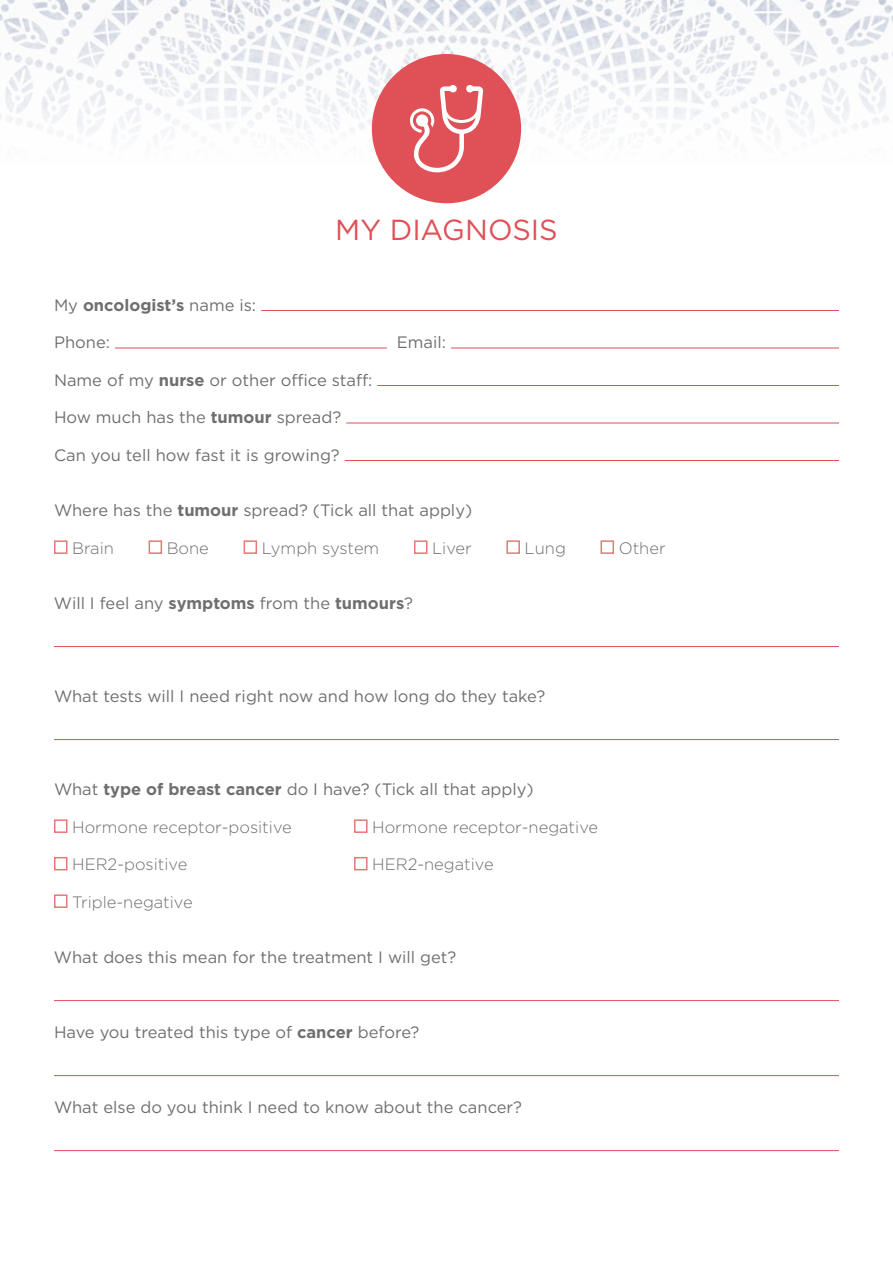
<style>
.page{position:relative;width:893px;height:1263px;background:#fff}
.page>*{position:absolute;margin:0;border:0;box-sizing:border-box;transform-origin:0 0}
.t1{font:28.95px "Gotham";color:#df5057}
.t2{font:16.5px "Gotham";color:#706f6f}
.t3{font:300 16.5px "Gotham";color:#706f6f}
.t4{font:700 16.5px "Gotham";color:#706f6f}
.s1{font-weight:400}
.s2{font-weight:700}
</style>
<div class="page">
<img style="left:0;top:0;width:893px;height:189px">
<div style="left:372px;top:54px;width:149px;height:149px;background:#df5057;border-radius:50%"></div>
<hr style="left:261px;top:310px;width:578px;height:1px;background:#df5057">
<hr style="left:115px;top:348px;width:272px;height:1px;background:#df5057">
<hr style="left:451px;top:348px;width:388px;height:1px;background:#df5057">
<hr style="left:377px;top:385px;width:462px;height:1px;background:#df5057">
<hr style="left:346px;top:423px;width:493px;height:1px;background:#df5057">
<hr style="left:345px;top:460px;width:494px;height:1px;background:#df5057">
<div style="left:54px;top:540px;width:14px;height:14px;border:2px solid #e67875"></div>
<div style="left:149px;top:540px;width:13px;height:14px;border:2px solid #e67875"></div>
<div style="left:244px;top:540px;width:13px;height:14px;border:2px solid #e67875"></div>
<div style="left:414px;top:540px;width:13px;height:14px;border:2px solid #e67875"></div>
<div style="left:506px;top:540px;width:14px;height:14px;border:2px solid #e67875"></div>
<div style="left:600px;top:540px;width:14px;height:14px;border:2px solid #e67875"></div>
<hr style="left:54px;top:646px;width:785px;height:1px;background:#df5057">
<hr style="left:54px;top:739px;width:785px;height:1px;background:#df5057">
<div style="left:54px;top:819px;width:14px;height:14px;border:2px solid #e67875"></div>
<div style="left:354px;top:819px;width:14px;height:14px;border:2px solid #e67875"></div>
<div style="left:54px;top:857px;width:14px;height:13px;border:2px solid #e67875"></div>
<div style="left:354px;top:857px;width:14px;height:13px;border:2px solid #e67875"></div>
<div style="left:54px;top:894px;width:14px;height:14px;border:2px solid #e67875"></div>
<hr style="left:54px;top:1000px;width:785px;height:1px;background:#df5057">
<hr style="left:54px;top:1075px;width:785px;height:1px;background:#df5057">
<hr style="left:54px;top:1150px;width:785px;height:1px;background:#df5057">
<svg style="left:410px;top:85px;width:73px;height:87px"></svg>
<h1 class="t1" style="left:335px;top:211px;width:224px">MY DIAGNOSIS</h1>
<p class="t4" style="left:54px;top:294px;width:204px"><span class="s1">My</span> oncologist’s <span class="s1">name is:</span></p>
<p class="t2" style="left:54px;top:332px;width:57px">Phone:</p>
<p class="t2" style="left:397px;top:332px;width:51px">Email:</p>
<p class="t2" style="left:54px;top:369px;width:320px">Name of my <span class="s2">nurse</span> or other office staff:</p>
<p class="t2" style="left:54px;top:407px;width:289px">How much has the <span class="s2">tumour</span> spread?</p>
<p class="t2" style="left:54px;top:444px;width:287px">Can you tell how fast it is growing?</p>
<p class="t2" style="left:54px;top:500px;width:420px">Where has the <span class="s2">tumour</span> spread? (Tick all that apply)</p>
<p class="t3" style="left:72px;top:538px;width:43px">Brain</p>
<p class="t3" style="left:167px;top:538px;width:44px">Bone</p>
<p class="t3" style="left:262px;top:538px;width:119px">Lymph system</p>
<p class="t3" style="left:432px;top:538px;width:41px">Liver</p>
<p class="t3" style="left:525px;top:538px;width:43px">Lung</p>
<p class="t3" style="left:619px;top:538px;width:48px">Other</p>
<p class="t2" style="left:54px;top:593px;width:361px">Will I feel any <span class="s2">symptoms</span> from the <span class="s2">tumours</span>?</p>
<p class="t2" style="left:54px;top:686px;width:493px">What tests will I need right now and how long do they take?</p>
<p class="t2" style="left:54px;top:779px;width:481px">What <span class="s2">type of breast cancer</span> do I have? (Tick all that apply)</p>
<p class="t3" style="left:72px;top:817px;width:221px">Hormone receptor-positive</p>
<p class="t3" style="left:372px;top:817px;width:227px">Hormone receptor-negative</p>
<p class="t3" style="left:72px;top:854px;width:117px">HER2-positive</p>
<p class="t3" style="left:372px;top:854px;width:123px">HER2-negative</p>
<p class="t3" style="left:72px;top:892px;width:122px">Triple-negative</p>
<p class="t2" style="left:54px;top:947px;width:404px">What does this mean for the treatment I will get?</p>
<p class="t2" style="left:54px;top:1022px;width:367px">Have you treated this type of <span class="s2">cancer</span> before?</p>
<p class="t2" style="left:54px;top:1097px;width:470px">What else do you think I need to know about the cancer?</p>
</div>
